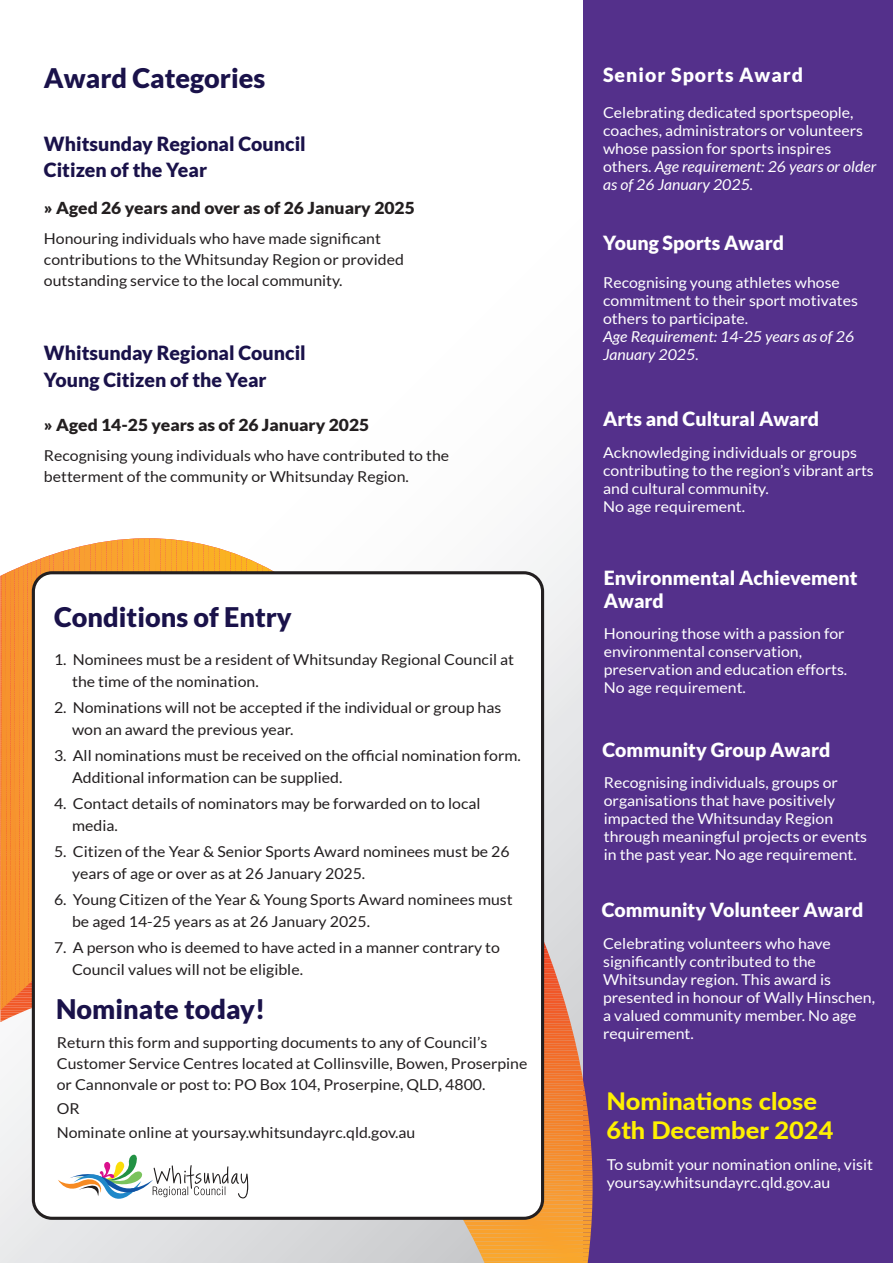
<style>
.page{position:relative;width:893px;height:1263px;background:#fff}
.page>*{position:absolute;margin:0;border:0;box-sizing:border-box;transform-origin:0 0}
.t1{font:900 27px "Lato";color:#1a124a}
.t2{font:800 24px/28.5px "Lato";color:#fff101;scale:1.06 1}
.t3{font:900 19.5px/23.4px "Lato";color:#fff}
.t4{font:900 19.5px/26.4px "Lato";color:#1a124a}
.t5{font:900 19.5px "Lato";letter-spacing:.05em;color:#fff}
.t6{font:900 16.5px "Lato";color:#231f20;scale:1.06 1}
.t7{font:15px/22.5px "Lato";color:#231f20;scale:1.06 1}
.t8{font:15px/18px "Lato";color:#fff;scale:1.06 1}
.t9{font:italic 15px/18px "Lato";color:#fff;scale:1.06 1}
.s1{font-style:italic}
</style>
<div class="page">
<div style="left:584px;top:0;width:309px;height:1263px;background:#54308b"></div>
<svg style="left:0;top:538px;width:593px;height:725px"></svg>
<h1 class="t1" style="left:44px;top:62px;width:223px">Award Categories</h1>
<h3 class="t4" style="left:44px;top:130px;width:263px">Whitsunday Regional Council<br>Citizen of the Year</h3>
<p class="t6" style="left:44px;top:199px;width:351px">» Aged 26 years and over as of 26 January 2025</p>
<p class="t7" style="left:44px;top:228px;width:341px;line-height:21px">Honouring individuals who have made significant contributions to the Whitsunday Region or provided outstanding service to the local community.</p>
<h3 class="t4" style="left:44px;top:339px;width:263px">Whitsunday Regional Council<br>Young Citizen of the Year</h3>
<p class="t6" style="left:44px;top:415px;width:308px">» Aged 14-25 years as of 26 January 2025</p>
<p class="t7" style="left:44px;top:445px;width:384px;line-height:21px">Recognising young individuals who have contributed to the betterment of the community or Whitsunday Region.</p>
<h1 class="t1" style="left:54px;top:601px;width:239px">Conditions of Entry</h1>
<p class="t7" style="left:72px;top:648px;width:419px;text-indent:-18px">1. Nominees must be a resident of Whitsunday Regional Council at the time of the nomination.</p>
<p class="t7" style="left:72px;top:696px;width:406px;text-indent:-18px">2. Nominations will not be accepted if the individual or group has won an award the previous year.</p>
<p class="t7" style="left:72px;top:744px;width:425px;text-indent:-18px">3. All nominations must be received on the official nomination form.<br>Additional information can be supplied.</p>
<p class="t7" style="left:72px;top:792px;width:387px;text-indent:-18px">4. Contact details of nominators may be forwarded on to local media.</p>
<p class="t7" style="left:72px;top:840px;width:414px;text-indent:-18px">5. Citizen of the Year &amp; Senior Sports Award nominees must be 26 years of age or over as at 26 January 2025.</p>
<p class="t7" style="left:72px;top:888px;width:417px;text-indent:-18px">6. Young Citizen of the Year &amp; Young Sports Award nominees must be aged 14-25 years as at 26 January 2025.</p>
<p class="t7" style="left:72px;top:936px;width:405px;text-indent:-18px">7. A person who is deemed to have acted in a manner contrary to<br>Council values will not be eligible.</p>
<h1 class="t1" style="left:56px;top:993px;width:211px">Nominate today!</h1>
<p class="t7" style="left:57px;top:1032px;width:445px;line-height:21px">Return this form and supporting documents to any of Council’s<br>Customer Service Centres located at Collinsville, Bowen, Proserpine or Cannonvale or post to: PO Box 104, Proserpine, QLD, 4800.</p>
<p class="t7" style="left:57px;top:1096px;width:340px;line-height:24px">OR<br>Nominate online at yoursay.whitsundayrc.qld.gov.au</p>
<h3 class="t5" style="left:603px;top:64px;width:202px">Senior Sports Award</h3>
<p class="t8" style="left:603px;top:103px;width:259px">Celebrating dedicated sportspeople, coaches, administrators or volunteers whose passion for sports inspires others. <span class="s1">Age requirement: 26 years or older as of 26 January 2025.</span></p>
<h3 class="t3" style="left:603px;top:230px;width:182px">Young Sports Award</h3>
<p class="t8" style="left:603px;top:273px;width:242px">Recognising young athletes whose commitment to their sport motivates others to participate.</p>
<p class="t9" style="left:603px;top:328px;width:238px">Age Requirement: 14-25 years as of 26<br>January 2025.</p>
<h3 class="t3" style="left:603px;top:406px;width:218px">Arts and Cultural Award</h3>
<p class="t8" style="left:603px;top:444px;width:257px">Acknowledging individuals or groups contributing to the region’s vibrant arts and cultural community.<br>No age requirement.</p>
<h3 class="t3" style="left:604px;top:565px;width:255px">Environmental Achievement<br>Award</h3>
<p class="t8" style="left:604px;top:625px;width:231px">Honouring those with a passion for environmental conservation, preservation and education efforts.<br>No age requirement.</p>
<h3 class="t3" style="left:602px;top:737px;width:229px">Community Group Award</h3>
<p class="t8" style="left:604px;top:773px;width:250px">Recognising individuals, groups or organisations that have positively impacted the Whitsunday Region through meaningful projects or events in the past year. No age requirement.</p>
<h3 class="t3" style="left:602px;top:897px;width:263px">Community Volunteer Award</h3>
<p class="t8" style="left:603px;top:935px;width:258px">Celebrating volunteers who have significantly contributed to the<br>Whitsunday region. This award is presented in honour of Wally Hinschen, a valued community member. No age requirement.</p>
<h2 class="t2" style="left:607px;top:1086px;width:215px">Nominations close<br>6th December 2024</h2>
<p class="t8" style="left:607px;top:1156px;width:253px">To submit your nomination online, visit yoursay.whitsundayrc.qld.gov.au</p>
</div>
